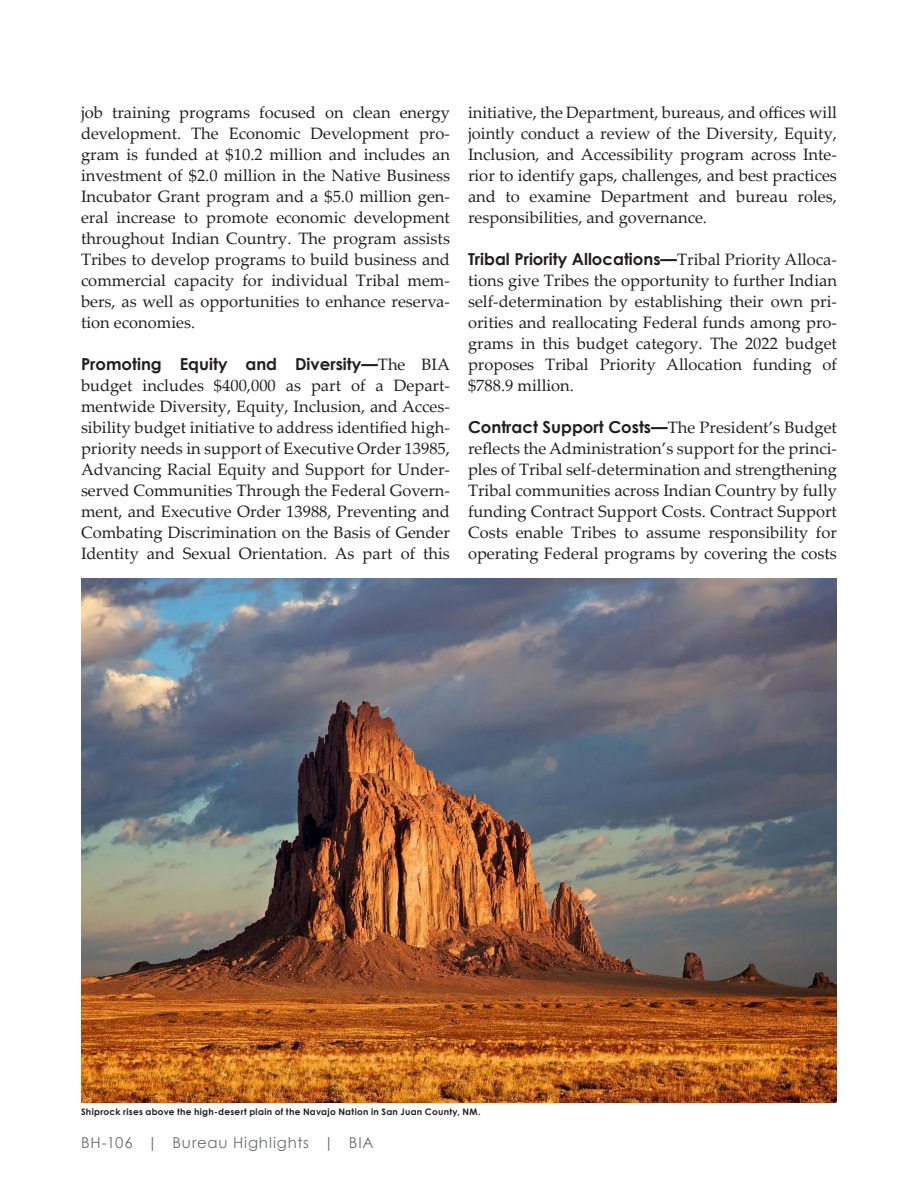
<style>
.page{position:relative;width:918px;height:1188px;background:#fff}
.page>*{position:absolute;margin:0;border:0;box-sizing:border-box;transform-origin:0 0}
.t1{font:16.5px/21px "Palatino Linotype";color:#231f20;text-align:justify}
.t2{font:700 16.5px "Century Gothic";color:#231f20}
.t3{font:15px "Century Gothic";letter-spacing:.055em;color:#6c6d70}
.t4{font:700 9px "Century Gothic";letter-spacing:.03em;color:#231f20}
.s1{font-family:"Century Gothic";font-weight:700}
.s2{font-family:"Palatino Linotype";font-weight:400}
</style>
<div class="page">
<img style="left:81px;top:578px;width:756px;height:525px">
<p class="t1" style="left:81px;top:101px;width:371px">job training programs focused on clean energy development. The Economic Development pro&shy;gram is funded at $10.2 million and includes an investment of $2.0 million in the Native Business Incubator Grant program and a $5.0 million gen&shy;eral increase to promote economic development throughout Indian Country. The program assists Tribes to develop programs to build business and commercial capacity for individual Tribal mem&shy;bers, as well as opportunities to enhance reserva&shy;tion economies.</p>
<p class="t1" style="left:81px;top:353px;width:371px"><span class="s1">Promoting Equity and Diversity—</span>The BIA budget includes $400,000 as part of a Depart&shy;mentwide Diversity, Equity, Inclusion, and Acces&shy;sibility budget initiative to address identified high&shy;priority needs in support of Executive Order 13985, Advancing Racial Equity and Support for Under&shy;served Communities Through the Federal Govern&shy;ment, and Executive Order 13988, Preventing and Combating Discrimination on the Basis of Gender Identity and Sexual Orientation. As part of this</p>
<p class="t1" style="left:468px;top:101px;width:371px">initiative, the Department, bureaus, and offices will jointly conduct a review of the Diversity, Equity, Inclusion, and Accessibility program across Inte&shy;rior to identify gaps, challenges, and best practices and to examine Department and bureau roles, responsibilities, and governance.</p>
<p class="t1" style="left:468px;top:248px;width:371px"><span class="s1">Tribal Priority Allocations—</span>Tribal Priority Alloca&shy;tions give Tribes the opportunity to further Indian self-determination by establishing their own pri&shy;orities and reallocating Federal funds among pro&shy;grams in this budget category. The 2022 budget proposes Tribal Priority Allocation funding of $788.9 million.</p>
<p class="t2" style="left:468px;top:414px;width:370px">Contract Support Costs—<span class="s2">The President’s Budget</span></p>
<p class="t1" style="left:468px;top:458px;width:371px">ples of Tribal self-determination and strengthening Tribal communities across Indian Country by fully funding Contract Support Costs. Contract Support Costs enable Tribes to assume responsibility for operating Federal programs by covering the costs</p>
<p class="t1" style="left:468px;top:437px;width:371px">reflects the Administration’s support for the princi-</p>
<p class="t4" style="left:81px;top:1105px;width:401px">Shiprock rises above the high-desert plain of the Navajo Nation in San Juan County, NM.</p>
<p class="t3" style="left:81px;top:1132px;width:294px">BH-106 | Bureau Highlights | BIA</p>
</div>
